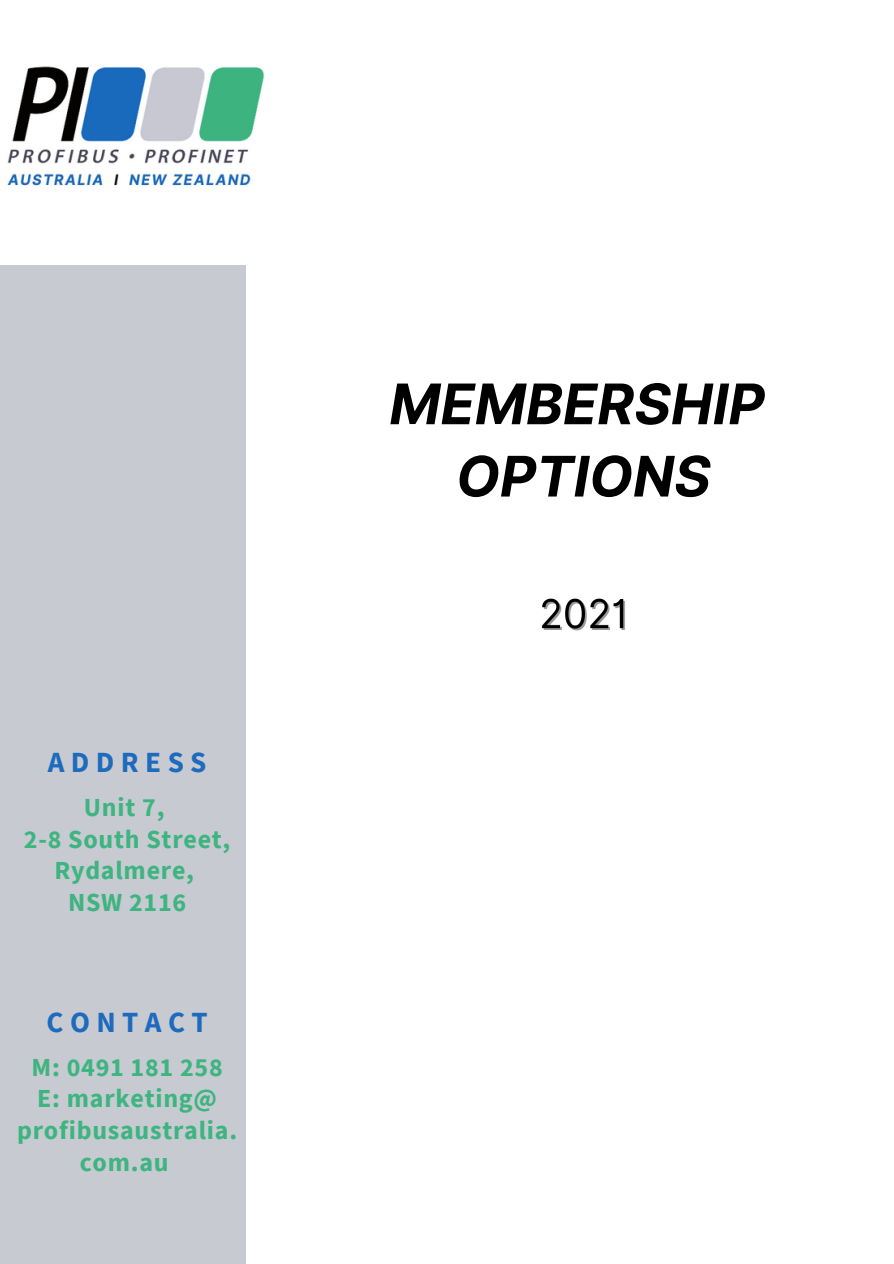
<style>
.page{position:relative;width:894px;height:1264px;background:#fff}
.page>*{position:absolute;margin:0;border:0;box-sizing:border-box;transform-origin:0 0}
.t1{font:italic 700 55.95px "Inter";color:#000}
.t2{font:700 29.25px "Source Sans Pro";letter-spacing:.22em;color:#1e6bbd}
.t3{font:700 25.95px/31.5px "Source Sans Pro";letter-spacing:.03em;color:#3eb480;text-align:center}
</style>
<div class="page">
<div style="left:0;top:0;width:893px;height:1263px;background:#c7cad1"></div>
<div style="left:247px;top:0;width:646px;height:1263px;background:#fff"></div>
<img style="left:0;top:0;width:265px;height:265px">
<img style="left:541px;top:598px;width:84px;height:33px">
<p class="t2" style="left:48px;top:743px;width:160px">ADDRESS</p>
<p class="t3" style="left:84px;top:791px;width:82px">Unit 7,</p>
<p class="t3" style="left:24px;top:822px;width:208px">2-8 South Street,</p>
<p class="t3" style="left:54px;top:854px;width:141px">Rydalmere,</p>
<p class="t3" style="left:68px;top:885px;width:120px">NSW 2116</p>
<p class="t2" style="left:47px;top:1003px;width:163px">CONTACT</p>
<p class="t3" style="left:32px;top:1050px;width:192px">M: 0491 181 258</p>
<p class="t3" style="left:17px;top:1082px;width:221px">E: marketing@ profibusaustralia.</p>
<p class="t3" style="left:80px;top:1145px;width:90px">com.au</p>
<p class="t1" style="left:389px;top:370px;width:376px">MEMBERSHIP</p>
<p class="t1" style="left:456px;top:443px;width:256px">OPTIONS</p>
</div>
